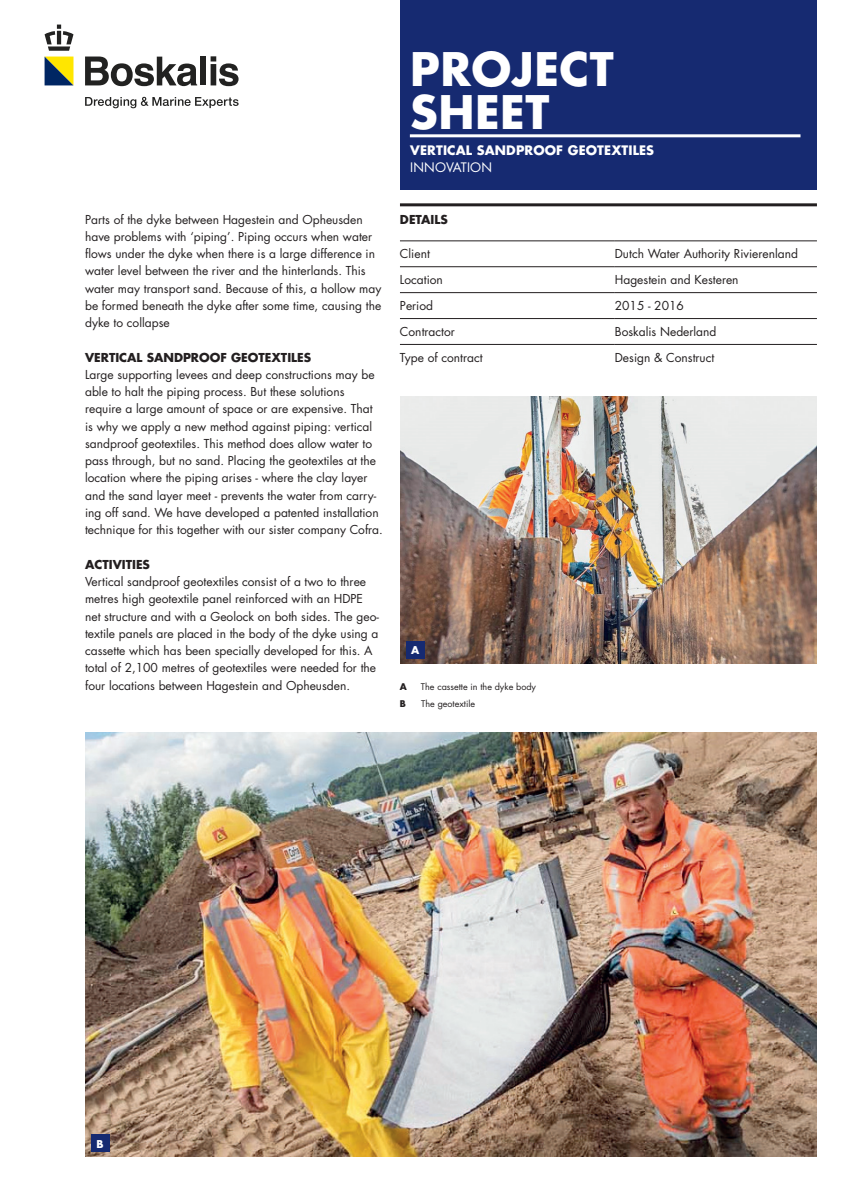
<style>
.page{position:relative;width:851px;height:1191px;background:#fff}
.page>*{position:absolute;margin:0;border:0;box-sizing:border-box;transform-origin:0 0}
._000_BOS_Heading_1{font:700 45px "Futura Std";letter-spacing:.01em;color:#fff}
._000_BOS_Subheading{font:700 12.75px "Futura Std";letter-spacing:.01em;color:#fff}
._000_BOS_Subheading-2{font:12.75px "Futura Std";letter-spacing:.01em;color:#fff}
._000_BOS_Body{font:12px/17.2px "Futura Std";color:#231f20}
._000_BOS_Body_Subhea{font:12px/17.2px "Futura Std";color:#231f20}
._000_BOS_Body_Subhea-2{font:700 12px "Futura Std";color:#231f20}
._000_BOS_Body-2{font:700 10.5px "Futura Std";color:#fff}
._000_BOS_Body-3{font:9px "Futura Std";color:#231f20}
._000_BOS_Body-4{font:700 9px "Futura Std";color:#231f20}
.s1{font-weight:700}
</style>
<div class="page">
<svg style="left:45px;top:57px;width:28px;height:28px"></svg>
<svg style="left:85px;top:57px;width:112px;height:29px"></svg>
<div style="left:200px;top:57px;width:6px;height:28px;background:#222221"></div>
<svg style="left:210px;top:56px;width:28px;height:30px"></svg>
<svg style="left:85px;top:97px;width:153px;height:11px"></svg>
<svg style="left:45px;top:25px;width:28px;height:26px"></svg>
<div style="left:400px;top:0;width:416px;height:189px;background:#162a71"></div>
<hr style="left:410px;top:134px;width:390px;height:3px;background:#fff">
<hr style="left:400px;top:266px;width:214px;height:1px;background:#231f20">
<hr style="left:400px;top:292px;width:214px;height:1px;background:#231f20">
<hr style="left:400px;top:318px;width:214px;height:1px;background:#231f20">
<hr style="left:614px;top:266px;width:202px;height:1px;background:#231f20">
<hr style="left:614px;top:292px;width:202px;height:1px;background:#231f20">
<hr style="left:614px;top:318px;width:202px;height:1px;background:#231f20">
<hr style="left:400px;top:241px;width:214px;height:1px;background:#231f20">
<hr style="left:614px;top:241px;width:202px;height:1px;background:#231f20">
<hr style="left:400px;top:344px;width:214px;height:1px;background:#231f20">
<hr style="left:614px;top:344px;width:202px;height:1px;background:#231f20">
<hr style="left:400px;top:203px;width:416px;height:3px;background:#231f20">
<img style="left:400px;top:396px;width:416px;height:267px">
<img style="left:85px;top:732px;width:731px;height:425px">
<div style="left:406px;top:641px;width:18px;height:17px;background:#162a71"></div>
<div style="left:91px;top:1134px;width:18px;height:17px;background:#162a71"></div>
<p class="_000_BOS_Body" style="left:85px;top:211px;width:298px">Parts of the dyke between Hagestein and Opheusden have problems with ‘piping’. Piping occurs when water flows under the dyke when there is a large difference in water level between the river and the hinterlands. This water may transport sand. Because of this, a hollow may be formed beneath the dyke after some time, causing the dyke to collapse</p>
<p class="_000_BOS_Body_Subhea-2" style="left:85px;top:349px;width:227px">VERTICAL SANDPROOF GEOTEXTILES</p>
<p class="_000_BOS_Body" style="left:85px;top:366px;width:299px">Large supporting levees and deep constructions may be able to halt the piping process. But these solutions require a large amount of space or are expensive. That is why we apply a new method against piping: vertical sandproof geotextiles. This method does allow water to pass through, but no sand. Placing the geotextiles at the location where the piping arises - where the clay layer and the sand layer meet - prevents the water from carry&shy;ing off sand. We have developed a patented installation technique for this together with our sister company Cofra.</p>
<p class="_000_BOS_Body_Subhea" style="left:85px;top:556px;width:295px"><span class="s1">ACTIVITIES<br></span>Vertical sandproof geotextiles consist of a two to three metres high geotextile panel reinforced with an HDPE net structure and with a Geolock on both sides. The geo&shy;textile panels are placed in the body of the dyke using a cassette which has been specially developed for this. A total of 2,100 metres of geotextiles were needed for the four locations between Hagestein and Opheusden.</p>
<p class="_000_BOS_Heading_1" style="left:410px;top:39px;width:205px">PROJECT</p>
<p class="_000_BOS_Heading_1" style="left:410px;top:82px;width:141px">SHEET</p>
<p class="_000_BOS_Subheading" style="left:410px;top:141px;width:245px">VERTICAL SANDPROOF GEOTEXTILES</p>
<p class="_000_BOS_Subheading-2" style="left:410px;top:159px;width:83px">INNOVATION</p>
<p class="_000_BOS_Body_Subhea-2" style="left:400px;top:211px;width:49px">DETAILS</p>
<p class="_000_BOS_Body" style="left:400px;top:245px;width:31px">Client</p>
<p class="_000_BOS_Body" style="left:614px;top:245px;width:185px">Dutch Water Authority Rivierenland</p>
<p class="_000_BOS_Body" style="left:400px;top:271px;width:44px">Location</p>
<p class="_000_BOS_Body" style="left:614px;top:271px;width:125px">Hagestein and Kesteren</p>
<p class="_000_BOS_Body" style="left:400px;top:297px;width:35px">Period</p>
<p class="_000_BOS_Body" style="left:614px;top:297px;width:71px">2015 - 2016</p>
<p class="_000_BOS_Body" style="left:400px;top:323px;width:56px">Contractor</p>
<p class="_000_BOS_Body" style="left:614px;top:323px;width:103px">Boskalis Nederland</p>
<p class="_000_BOS_Body" style="left:400px;top:349px;width:84px">Type of contract</p>
<p class="_000_BOS_Body" style="left:614px;top:349px;width:101px">Design &amp; Construct</p>
<p class="_000_BOS_Body-2" style="left:411px;top:643px;width:10px">A</p>
<p class="_000_BOS_Body-4" style="left:400px;top:680px;width:9px">A</p>
<p class="_000_BOS_Body-3" style="left:421px;top:680px;width:117px">The cassette in the dyke body</p>
<p class="_000_BOS_Body-4" style="left:400px;top:697px;width:8px">B</p>
<p class="_000_BOS_Body-3" style="left:421px;top:697px;width:55px">The geotextile</p>
<p class="_000_BOS_Body-2" style="left:96px;top:1136px;width:9px">B</p>
</div>
